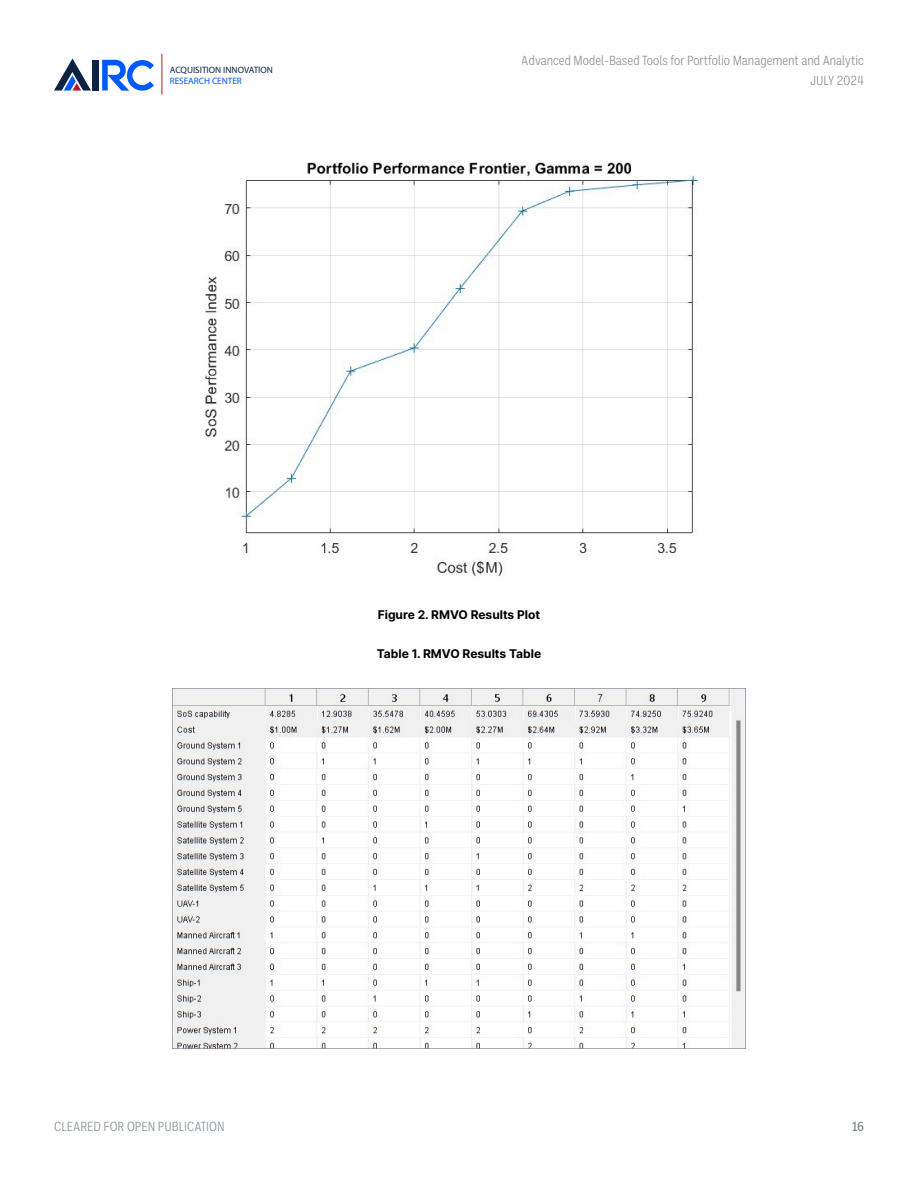
<style>
.page{position:relative;width:918px;height:1188px;background:#fff}
.page>*{position:absolute;margin:0;border:0;box-sizing:border-box;transform-origin:0 0}
.t1{font:300 13.5px/19.5px "Ballinger Condensed";color:#828c90;text-align:right}
.t2{font:300 13.5px "Ballinger Condensed";color:#828c92}
.t3{font:500 13.5px "Ballinger Condensed";color:#828c92}
.Figure{font:12px "Inter";color:#000}
.Table{font:12px "Inter";color:#000}
.t4{font:9.3px "Myriad Pro";color:#0c2343}
.t5{font:9.3px "Myriad Pro";letter-spacing:-.01em;color:#0059ff}
</style>
<div class="page">
<svg style="left:54px;top:58px;width:37px;height:33px"></svg>
<div style="left:93px;top:60px;width:6px;height:31px;background:#0c2343"></div>
<svg style="left:102px;top:60px;width:52px;height:31px"></svg>
<hr style="left:162px;top:54px;width:1px;height:41px;background:#be1622">
<img style="left:205px;top:162px;width:493px;height:414px">
<img style="left:173px;top:688px;width:572px;height:360px">
<p class="t4" style="left:170px;top:64px;width:105px">ACQUISITION INNOVATION</p>
<p class="t5" style="left:170px;top:75px;width:73px">RESEARCH CENTER</p>
<p class="t1" style="left:522px;top:51px;width:344px">Advanced Model-Based Tools for Portfolio Management and Analytic<br>JULY 2024</p>
<p class="Figure" style="left:378px;top:606px;width:164px">Figure 2. RMVO Results Plot</p>
<p class="Table" style="left:377px;top:645px;width:166px">Table 1. RMVO Results Table</p>
<p class="t2" style="left:54px;top:1119px;width:172px">CLEARED FOR OPEN PUBLICATION</p>
<p class="t3" style="left:852px;top:1119px;width:13px">16</p>
</div>
